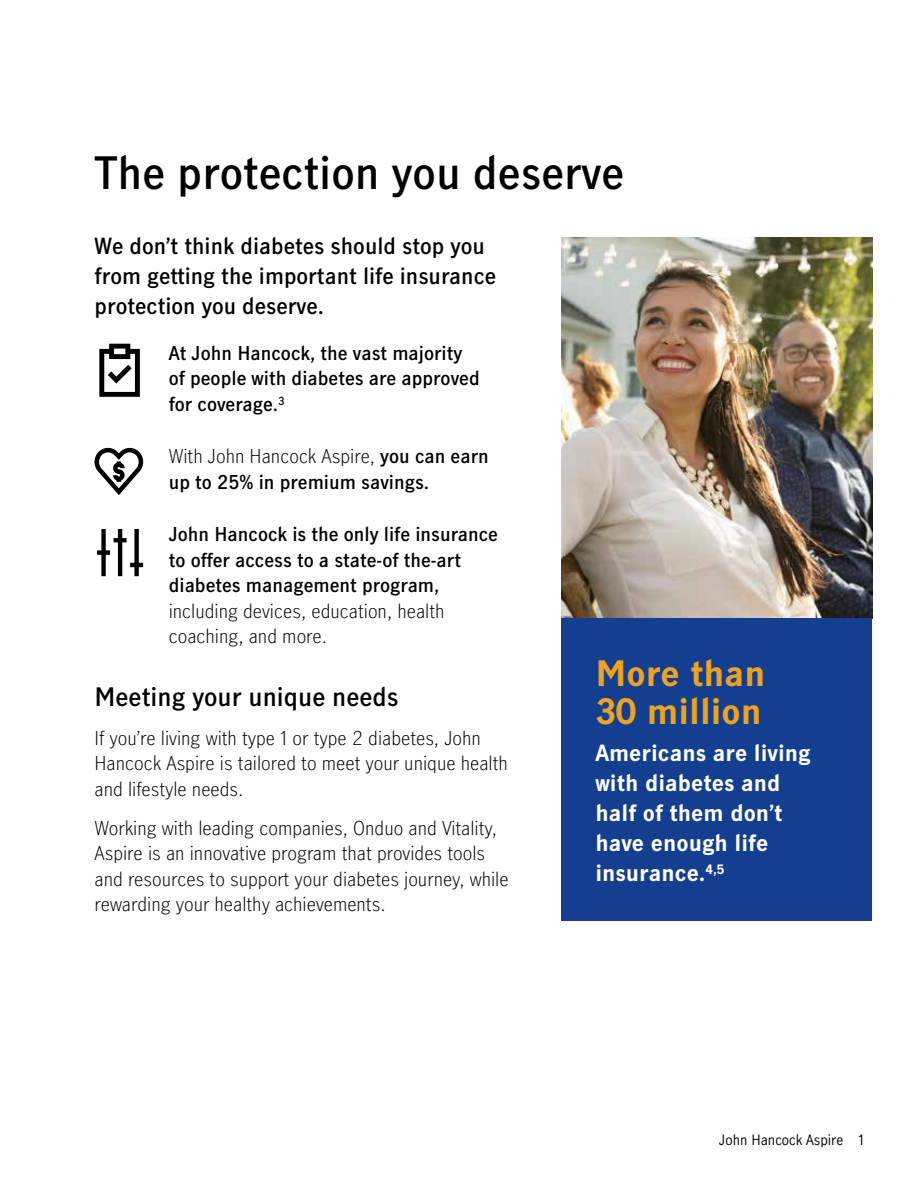
<style>
.page{position:relative;width:918px;height:1188px;background:#fff}
.page>*{position:absolute;margin:0;border:0;box-sizing:border-box;transform-origin:0 0}
.t1{font:600 42px "Manulife JH Sans";color:#000}
.t2{font:700 33px/37.5px "Manulife JH Sans";color:#eea320}
.t3{font:600 24px "Manulife JH Sans";color:#000}
.t4{font:600 21px/30px "Manulife JH Sans";color:#000}
.t5{font:700 21px/30px "Manulife JH Sans";color:#fff}
.t6{font:300 18px/25.5px "Manulife JH Sans";color:#000}
.t7{font:600 18px/25.5px "Manulife JH Sans";color:#000}
.t8{font:13.5px "Manulife JH Sans";color:#000}
.s1{font-weight:300}
</style>
<div class="page">
<img style="left:562px;top:237px;width:310px;height:382px">
<div style="left:562px;top:619px;width:310px;height:302px;background:#143f90"></div>
<svg style="left:99px;top:344px;width:41px;height:53px"></svg>
<svg style="left:94px;top:448px;width:50px;height:47px"></svg>
<svg style="left:97px;top:529px;width:46px;height:47px"></svg>
<h1 class="t1" style="left:94px;top:143px;width:531px">The protection you deserve</h1>
<p class="t4" style="left:94px;top:230px;width:403px">We don’t think diabetes should stop you from getting the important life insurance protection you deserve.</p>
<p class="t7" style="left:169px;top:339px;width:313px">At John Hancock, the vast majority of people with diabetes are approved for coverage.<sup>3</sup></p>
<p class="t7" style="left:169px;top:443px;width:322px"><span class="s1">With John Hancock Aspire,</span> you can earn up to 25% in premium savings.</p>
<p class="t7" style="left:169px;top:521px;width:331px">John Hancock is the only life insurance to offer access to a state-of the-art diabetes management program,</p>
<p class="t6" style="left:169px;top:598px;width:277px">including devices, education, health coaching, and more.</p>
<h3 class="t3" style="left:94px;top:679px;width:306px">Meeting your unique needs</h3>
<p class="t6" style="left:94px;top:724px;width:415px">If you’re living with type 1 or type 2 diabetes, John<br>Hancock Aspire is tailored to meet your unique health and lifestyle needs.</p>
<p class="t6" style="left:94px;top:814px;width:416px">Working with leading companies, Onduo and Vitality, Aspire is an innovative program that provides tools and resources to support your diabetes journey, while rewarding your healthy achievements.</p>
<h2 class="t2" style="left:595px;top:654px;width:172px">More than<br>30 million</h2>
<p class="t5" style="left:595px;top:737px;width:217px">Americans are living with diabetes and half of them don’t have enough life insurance.<sup>4,5</sup></p>
<p class="t8" style="left:719px;top:1130px;width:146px">John Hancock Aspire 1</p>
</div>
